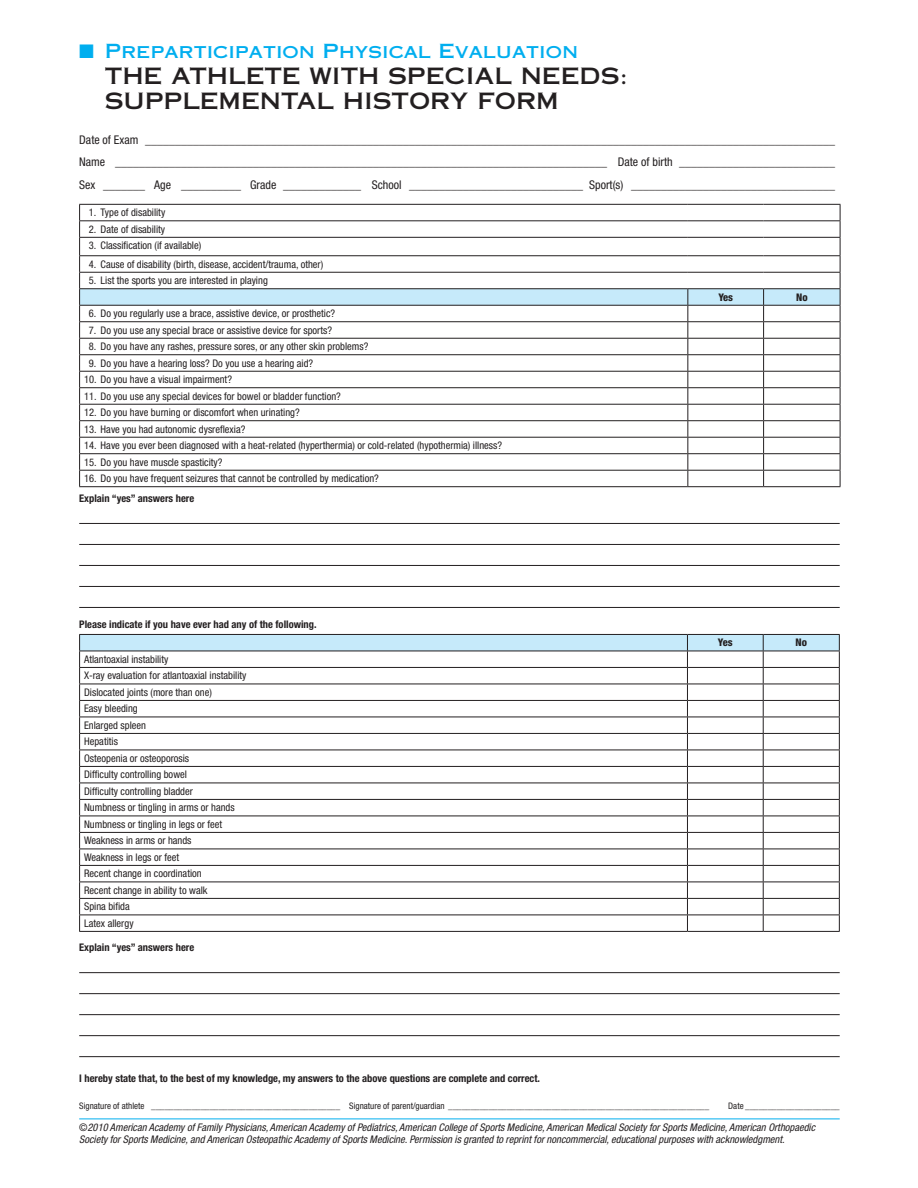
<style>
.page{position:relative;width:918px;height:1188px;background:#fff}
.page>*{position:absolute;margin:0;border:0;box-sizing:border-box;transform-origin:0 0}
.Head_A{font:22.5px/25.5px "Copperplate Gothic Std 31 AB";color:#231f20}
.Head_A-2{font:19.5px "Copperplate Gothic Std 31 AB";color:#00aeef}
.t1{font:condensed 12px "Helvetica Neue LT Std";color:#231f20}
.history_form_text__n{font:condensed 10.5px "Helvetica Neue LT Std";color:#231f20}
.history_form_text{font:condensed 10.5px "Helvetica Neue LT Std";color:#231f20}
.history_form_text-2{font:italic condensed 10.5px/12px "Helvetica Neue LT Std";color:#231f20}
.history_form_text-3{font:700 condensed 10.5px "Helvetica Neue LT Std";color:#231f20}
.history_form_subhead{font:800 condensed 10.5px "Helvetica Neue LT Std";color:#231f20}
.t2{font:condensed 9px "Helvetica Neue LT Std";color:#231f20}
.s1{font-family:"Vectora LT Std";font-style:normal;font-stretch:normal}
</style>
<div class="page">
<hr style="left:79px;top:523px;width:761px;height:1px;background:#231f20">
<hr style="left:79px;top:544px;width:761px;height:1px;background:#231f20">
<hr style="left:79px;top:565px;width:761px;height:1px;background:#231f20">
<hr style="left:79px;top:586px;width:761px;height:1px;background:#231f20">
<hr style="left:79px;top:607px;width:761px;height:1px;background:#231f20">
<hr style="left:79px;top:972px;width:761px;height:1px;background:#231f20">
<hr style="left:79px;top:993px;width:761px;height:1px;background:#231f20">
<hr style="left:79px;top:1014px;width:761px;height:1px;background:#231f20">
<hr style="left:79px;top:1035px;width:761px;height:1px;background:#231f20">
<hr style="left:79px;top:1056px;width:761px;height:1px;background:#231f20">
<hr style="left:79px;top:1119px;width:761px;height:1px;background:#00aeef">
<hr style="left:79px;top:204px;width:609px;height:1px;background:#231f20">
<hr style="left:688px;top:204px;width:76px;height:1px;background:#231f20">
<hr style="left:764px;top:204px;width:76px;height:1px;background:#231f20">
<svg style="left:79px;top:205px;width:762px;height:281px"></svg>
<hr style="left:79px;top:486px;width:609px;height:1px;background:#231f20">
<hr style="left:688px;top:486px;width:76px;height:1px;background:#231f20">
<hr style="left:764px;top:486px;width:76px;height:1px;background:#231f20">
<svg style="left:79px;top:635px;width:761px;height:296px"></svg>
<hr style="left:79px;top:931px;width:608px;height:1px;background:#231f20">
<hr style="left:687px;top:931px;width:76px;height:1px;background:#231f20">
<hr style="left:763px;top:931px;width:77px;height:1px;background:#231f20">
<hr style="left:79px;top:634px;width:608px;height:1px;background:#231f20">
<hr style="left:687px;top:634px;width:76px;height:1px;background:#231f20">
<hr style="left:763px;top:634px;width:77px;height:1px;background:#231f20">
<p class="Head_A-2" style="left:79px;top:40px;width:501px">■ Preparticipation Physical Evaluation</p>
<p class="Head_A" style="left:105px;top:63px;width:525px">THE ATHLETE WITH SPECIAL NEEDS:<br>SUPPLEMENTAL HISTORY FORM</p>
<p class="t1" style="left:79px;top:133px;width:757px">Date of Exam ___________________________________________________________________________________________________________________</p>
<p class="t1" style="left:79px;top:155px;width:758px">Name __________________________________________________________________________________ Date of birth __________________________</p>
<p class="t1" style="left:79px;top:178px;width:758px">Sex _______ Age __________ Grade _____________ School _____________________________ Sport(s) __________________________________</p>
<p class="history_form_text__n" style="left:89px;top:207px;width:78px">1. Type of disability</p>
<p class="history_form_text__n" style="left:89px;top:223px;width:78px">2. Date of disability</p>
<p class="history_form_text__n" style="left:89px;top:240px;width:114px">3. Classification (if available)</p>
<p class="history_form_text__n" style="left:89px;top:258px;width:236px">4. Cause of disability (birth, disease, accident/trauma, other)</p>
<p class="history_form_text__n" style="left:89px;top:274px;width:180px">5. List the sports you are interested in playing</p>
<p class="history_form_subhead" style="left:718px;top:291px;width:16px">Yes</p>
<p class="history_form_subhead" style="left:796px;top:291px;width:13px">No</p>
<p class="history_form_text__n" style="left:89px;top:307px;width:248px">6. Do you regularly use a brace, assistive device, or prosthetic?</p>
<p class="history_form_text__n" style="left:89px;top:324px;width:245px">7. Do you use any special brace or assistive device for sports?</p>
<p class="history_form_text__n" style="left:89px;top:340px;width:281px">8. Do you have any rashes, pressure sores, or any other skin problems?</p>
<p class="history_form_text__n" style="left:89px;top:357px;width:226px">9. Do you have a hearing loss? Do you use a hearing aid?</p>
<p class="history_form_text__n" style="left:84px;top:373px;width:149px">10. Do you have a visual impairment?</p>
<p class="history_form_text__n" style="left:84px;top:390px;width:258px">11. Do you use any special devices for bowel or bladder function?</p>
<p class="history_form_text__n" style="left:84px;top:406px;width:217px">12. Do you have burning or discomfort when urinating?</p>
<p class="history_form_text__n" style="left:84px;top:423px;width:163px">13. Have you had autonomic dysreflexia?</p>
<p class="history_form_text__n" style="left:84px;top:439px;width:420px">14. Have you ever been diagnosed with a heat-related (hyperthermia) or cold-related (hypothermia) illness?</p>
<p class="history_form_text__n" style="left:84px;top:456px;width:140px">15. Do you have muscle spasticity?</p>
<p class="history_form_text__n" style="left:84px;top:472px;width:296px">16. Do you have frequent seizures that cannot be controlled by medication?</p>
<p class="history_form_text-3" style="left:79px;top:492px;width:117px">Explain “yes” answers here</p>
<p class="history_form_text-3" style="left:79px;top:618px;width:239px">Please indicate if you have ever had any of the following.</p>
<p class="history_form_text" style="left:84px;top:653px;width:86px">Atlantoaxial instability</p>
<p class="history_form_text" style="left:84px;top:670px;width:164px">X-ray evaluation for atlantoaxial instability</p>
<p class="history_form_text" style="left:84px;top:686px;width:129px">Dislocated joints (more than one)</p>
<p class="history_form_text" style="left:84px;top:703px;width:55px">Easy bleeding</p>
<p class="history_form_text" style="left:84px;top:719px;width:64px">Enlarged spleen</p>
<p class="history_form_text" style="left:84px;top:736px;width:35px">Hepatitis</p>
<p class="history_form_text" style="left:84px;top:752px;width:107px">Osteopenia or osteoporosis</p>
<p class="history_form_text" style="left:84px;top:769px;width:104px">Difficulty controlling bowel</p>
<p class="history_form_text" style="left:84px;top:785px;width:110px">Difficulty controlling bladder</p>
<p class="history_form_text" style="left:84px;top:802px;width:152px">Numbness or tingling in arms or hands</p>
<p class="history_form_text" style="left:84px;top:818px;width:140px">Numbness or tingling in legs or feet</p>
<p class="history_form_text" style="left:84px;top:835px;width:109px">Weakness in arms or hands</p>
<p class="history_form_text" style="left:84px;top:851px;width:97px">Weakness in legs or feet</p>
<p class="history_form_text" style="left:84px;top:868px;width:119px">Recent change in coordination</p>
<p class="history_form_text" style="left:84px;top:884px;width:125px">Recent change in ability to walk</p>
<p class="history_form_text" style="left:84px;top:901px;width:47px">Spina bifida</p>
<p class="history_form_text" style="left:84px;top:917px;width:51px">Latex allergy</p>
<p class="history_form_text-3" style="left:79px;top:941px;width:117px">Explain “yes” answers here</p>
<p class="history_form_subhead" style="left:718px;top:636px;width:16px">Yes</p>
<p class="history_form_subhead" style="left:796px;top:636px;width:13px">No</p>
<p class="history_form_text-3" style="left:79px;top:1072px;width:462px">I hereby state that, to the best of my knowledge, my answers to the above questions are complete and correct.</p>
<p class="t2" style="left:79px;top:1100px;width:631px">Signature of athlete __________________________________________ Signature of parent/guardian __________________________________________________________</p>
<p class="t2" style="left:728px;top:1100px;width:113px">Date _____________________</p>
<p class="history_form_text-2" style="left:79px;top:1122px;width:737px"><span class="s1">©</span>2010 American Academy of Family Physicians, American Academy of Pediatrics, American College of Sports Medicine, American Medical Society for Sports Medicine, American Orthopaedic<br>Society for Sports Medicine, and American Osteopathic Academy of Sports Medicine. Permission is granted to reprint for noncommercial, educational purposes with acknowledgment.</p>
</div>
